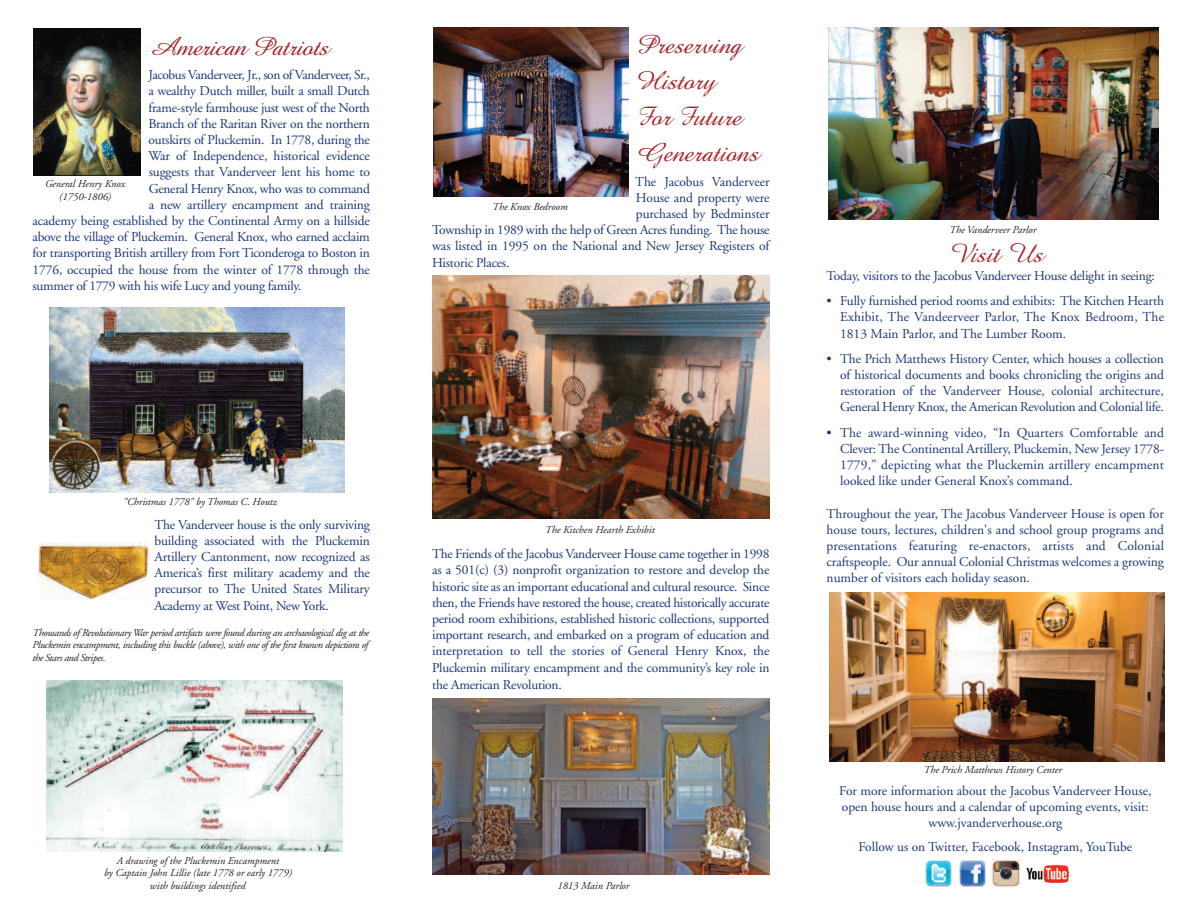
<style>
.page{position:relative;width:1188px;height:918px;background:#fff}
.page>*{position:absolute;margin:0;border:0;box-sizing:border-box;transform-origin:0 0}
.t1{font:27px/36px "Amaze D Italic";color:#a42125}
.t2{font:27px "Amaze D Italic";letter-spacing:-.02em;color:#a42125}
.t3{font:13.5px/16.2px "Adobe Garamond";letter-spacing:-.01em;color:#1a3679;text-align:justify}
.t4{font:13.5px "Adobe Garamond";letter-spacing:-.03em;color:#1a3679}
.t5{font:italic 10.5px/12.6px "Adobe Garamond";color:#231f20;text-align:center}
</style>
<div class="page">
<img style="left:33px;top:28px;width:108px;height:148px">
<img style="left:47px;top:681px;width:295px;height:171px">
<img style="left:49px;top:308px;width:295px;height:185px">
<img style="left:38px;top:542px;width:111px;height:58px">
<img style="left:926px;top:861px;width:26px;height:26px">
<img style="left:959px;top:861px;width:26px;height:26px">
<img style="left:433px;top:275px;width:336px;height:243px">
<img style="left:433px;top:699px;width:337px;height:175px">
<img style="left:829px;top:27px;width:330px;height:193px">
<img style="left:830px;top:592px;width:335px;height:169px">
<img style="left:433px;top:27px;width:195px;height:169px">
<img style="left:992px;top:859px;width:29px;height:29px">
<img style="left:1026px;top:864px;width:43px;height:19px">
<h1 class="t2" style="left:148px;top:30px;width:182px">American Patriots</h1>
<p class="t4" style="left:148px;top:69px;width:223px">Jacobus Vanderveer, Jr., son ofVanderveer, Sr.,</p>
<p class="t3" style="left:148px;top:84px;width:223px">a wealthy Dutch miller, built a small Dutch</p>
<p class="t3" style="left:148px;top:100px;width:223px">frame-style farmhouse just west of the North</p>
<p class="t3" style="left:148px;top:117px;width:223px">Branch of the Raritan River on the northern</p>
<p class="t3" style="left:148px;top:133px;width:223px">outskirts of Pluckemin. In 1778, during the</p>
<p class="t3" style="left:148px;top:149px;width:223px">War of Independence, historical evidence</p>
<p class="t3" style="left:149px;top:165px;width:223px">suggests that Vanderveer lent his home to</p>
<p class="t3" style="left:149px;top:181px;width:223px">General Henry Knox, who was to command</p>
<p class="t3" style="left:149px;top:198px;width:223px">a new artillery encampment and training</p>
<p class="t3" style="left:33px;top:214px;width:339px">academy being established by the Continental Army on a hillside</p>
<p class="t3" style="left:33px;top:230px;width:339px">above the village of Pluckemin. General Knox, who earned acclaim</p>
<p class="t3" style="left:33px;top:246px;width:339px">for transporting British artillery from Fort Ticonderoga to Boston in</p>
<p class="t3" style="left:33px;top:262px;width:339px">1776, occupied the house from the winter of 1778 through the</p>
<p class="t3" style="left:33px;top:279px;width:270px">summer of 1779 with his wife Lucy and young family.</p>
<p class="t5" style="left:45px;top:179px;width:82px">General Henry Knox (1750-1806)</p>
<p class="t5" style="left:123px;top:496px;width:156px">"Christmas 1778" by Thomas C. Houtz</p>
<p class="t3" style="left:155px;top:517px;width:217px">The Vanderveer house is the only surviving building associated with the Pluckemin Artillery Cantonment, now recognized as America’s first military academy and the precursor to The United States Military Academy at West Point, New York.</p>
<p class="t5" style="left:33px;top:627px;width:338px;text-align:justify">Thousands of Revolutionary War period artifacts were found during an archaeological dig at the Pluckemin encampment, including this buckle (above), with one of the first known depictions of the Stars and Stripes.</p>
<p class="t5" style="left:104px;top:855px;width:189px">A drawing of the Pluckemin Encampment<br>by Captain John Lillie (late 1778 or early 1779) with buildings identified</p>
<h1 class="t1" style="left:635px;top:26px;width:125px">Preserving<br>History<br>For Future<br>Generations</h1>
<p class="t3" style="left:635px;top:174px;width:136px">The Jacobus Vanderveer</p>
<p class="t3" style="left:636px;top:191px;width:135px">House and property were</p>
<p class="t3" style="left:636px;top:207px;width:135px">purchased by Bedminster</p>
<p class="t3" style="left:432px;top:223px;width:339px">Township in 1989 with the help of Green Acres funding. The house</p>
<p class="t3" style="left:432px;top:239px;width:339px">was listed in 1995 on the National and New Jersey Registers of</p>
<p class="t3" style="left:432px;top:255px;width:79px">Historic Places.</p>
<p class="t5" style="left:492px;top:201px;width:77px">The Knox Bedroom</p>
<p class="t5" style="left:545px;top:524px;width:111px">The Kitchen Hearth Exhibit</p>
<p class="t3" style="left:432px;top:547px;width:339px">The Friends of the Jacobus Vanderveer House came together in 1998 as a 501(c) (3) nonprofit organization to restore and develop the historic site as an important educational and cultural resource. Since then, the Friends have restored the house, created historically accurate period room exhibitions, established historic collections, supported important research, and embarked on a program of education and interpretation to tell the stories of General Henry Knox, the Pluckemin military encampment and the community’s key role in the American Revolution.</p>
<p class="t5" style="left:557px;top:880px;width:73px">1813 Main Parlor</p>
<p class="t5" style="left:949px;top:225px;width:88px">The Vanderveer Parlor</p>
<h1 class="t1" style="left:948px;top:235px;width:97px">Visit Us</h1>
<p class="t3" style="left:827px;top:269px;width:330px">Today, visitors to the Jacobus Vanderveer House delight in seeing:</p>
<p class="t3" style="left:840px;top:294px;width:325px;text-indent:-13px">• Fully furnished period rooms and exhibits: The Kitchen Hearth Exhibit, The Vandeerveer Parlor, The Knox Bedroom, The 1813 Main Parlor, and The Lumber Room.</p>
<p class="t3" style="left:840px;top:352px;width:325px;text-indent:-13px">• The Prich Matthews History Center, which houses a collection of historical documents and books chronicling the origins and restoration of the Vanderveer House, colonial architecture, General Henry Knox, the American Revolution and Colonial life.</p>
<p class="t3" style="left:840px;top:425px;width:325px;text-indent:-13px">• The award-winning video, “In Quarters Comfortable and Clever: The Continental Artillery, Pluckemin, New Jersey 1778- 1779,” depicting what the Pluckemin artillery encampment looked like under General Knox’s command.</p>
<p class="t3" style="left:827px;top:506px;width:339px">Throughout the year, The Jacobus Vanderveer House is open for house tours, lectures, children's and school group programs and presentations featuring re-enactors, artists and Colonial craftspeople. Our annual Colonial Christmas welcomes a growing number of visitors each holiday season.</p>
<p class="t5" style="left:924px;top:764px;width:140px">The Prich Matthews History Center</p>
<p class="t3" style="left:839px;top:783px;width:314px;text-align:center">For more information about the Jacobus Vanderveer House, open house hours and a calendar of upcoming events, visit: www.jvanderverhouse.org</p>
<p class="t3" style="left:858px;top:840px;width:275px">Follow us on Twitter, Facebook, Instagram, YouTube</p>
</div>
